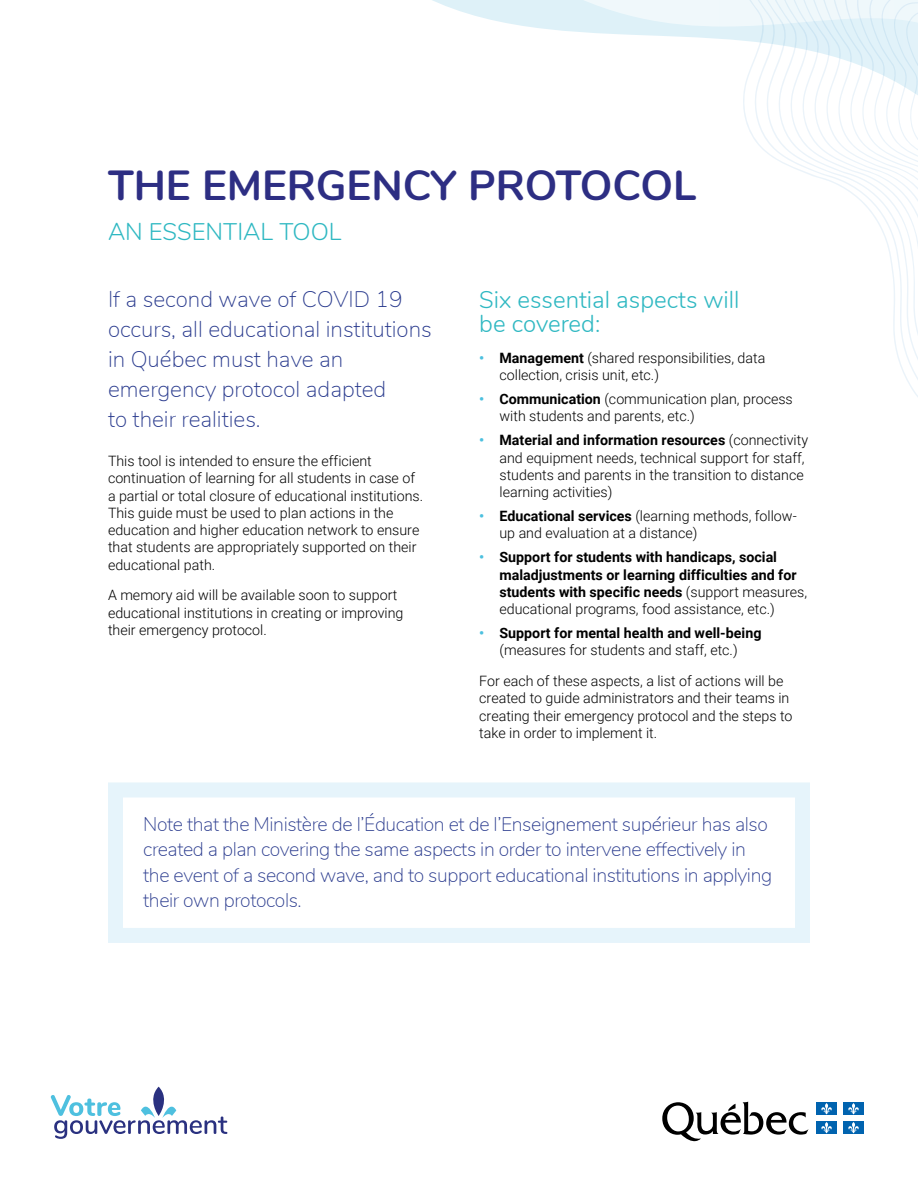
<style>
.page{position:relative;width:918px;height:1188px;background:#fff}
.page>*{position:absolute;margin:0;border:0;box-sizing:border-box;transform-origin:0 0}
.t1{font:700 42px "Nunito";color:#2d2e83}
.t2{font:300 24px/24px "Nunito";color:#2fb8c2}
.t3{font:200 22.5px/30px "Nunito";color:#2a3b8e}
.t4{font:200 19.5px/25.5px "Nunito";letter-spacing:-.02em;color:#2a3b8e}
.t5{font:300 14.25px/17.2px "Roboto";color:#000}
.t6{font:700 14.25px/17.2px "Roboto";color:#000}
.s1{font-weight:700;color:#4cc0df}
.s2{font-weight:700}
.s3{color:#4cc0df}
.s4{font-weight:300}
</style>
<div class="page">
<svg style="left:432px;top:0;width:112px;height:29px"></svg>
<svg style="left:544px;top:0;width:178px;height:39px"></svg>
<svg style="left:730px;top:0;width:13px;height:41px"></svg>
<svg style="left:743px;top:0;width:12px;height:140px"></svg>
<svg style="left:755px;top:0;width:13px;height:154px"></svg>
<svg style="left:768px;top:0;width:12px;height:162px"></svg>
<svg style="left:780px;top:0;width:13px;height:168px"></svg>
<svg style="left:793px;top:0;width:12px;height:173px"></svg>
<svg style="left:805px;top:0;width:12px;height:177px"></svg>
<svg style="left:817px;top:0;width:101px;height:397px"></svg>
<div style="left:108px;top:782px;width:702px;height:161px;border:15px solid #e6f4fb"></div>
<img style="left:52px;top:1087px;width:175px;height:52px">
<img style="left:662px;top:1101px;width:202px;height:41px">
<h1 class="t1" style="left:108px;top:154px;width:590px">THE EMERGENCY PROTOCOL</h1>
<h2 class="t2" style="left:108px;top:219px;width:235px">AN ESSENTIAL TOOL</h2>
<h3 class="t3" style="left:108px;top:283px;width:325px">If a second wave of COVID 19 occurs, all educational institutions in Québec must have an emergency protocol adapted<br>to their realities.</h3>
<p class="t5" style="left:108px;top:452px;width:317px">This tool is intended to ensure the efficient continuation of learning for all students in case of a partial or total closure of educational institutions.<br>This guide must be used to plan actions in the education and higher education network to ensure that students are appropriately supported on their educational path.</p>
<p class="t5" style="left:108px;top:586px;width:297px">A memory aid will be available soon to support educational institutions in creating or improving their emergency protocol.</p>
<h2 class="t2" style="left:479px;top:286px;width:262px">Six essential aspects will be covered:</h2>
<p class="t5" style="left:500px;top:349px;width:267px;text-indent:-20px"><span class="s1">•</span> <span class="s2">Management</span> (shared responsibilities, data collection, crisis unit, etc.)</p>
<p class="t5" style="left:500px;top:390px;width:295px;text-indent:-20px"><span class="s1">•</span> <span class="s2">Communication</span> (communication plan, process with students and parents, etc.)</p>
<p class="t5" style="left:500px;top:431px;width:310px;text-indent:-20px"><span class="s1">•</span> <span class="s2">Material and information resources</span> (connectivity and equipment needs, technical support for staff, students and parents in the transition to distance learning activities)</p>
<p class="t5" style="left:500px;top:507px;width:299px;text-indent:-20px"><span class="s1">•</span> <span class="s2">Educational services</span> (learning methods, follow&shy;up and evaluation at a distance)</p>
<p class="t6" style="left:500px;top:548px;width:309px;text-indent:-20px"><span class="s3">•</span> Support for students with handicaps, social maladjustments or learning difficulties and for students with specific needs <span class="s4">(support measures, educational programs, food assistance, etc.)</span></p>
<p class="t6" style="left:479px;top:624px;width:284px;text-align:center"><span class="s3">•</span> Support for mental health and well-being <span class="s4">(measures for students and staff, etc.)</span></p>
<p class="t5" style="left:479px;top:672px;width:315px">For each of these aspects, a list of actions will be created to guide administrators and their teams in creating their emergency protocol and the steps to take in order to implement it.</p>
<p class="t4" style="left:143px;top:810px;width:630px">Note that the Ministère de l’Éducation et de l’Enseignement supérieur has also created a plan covering the same aspects in order to intervene effectively in the event of a second wave, and to support educational institutions in applying their own protocols.</p>
</div>
